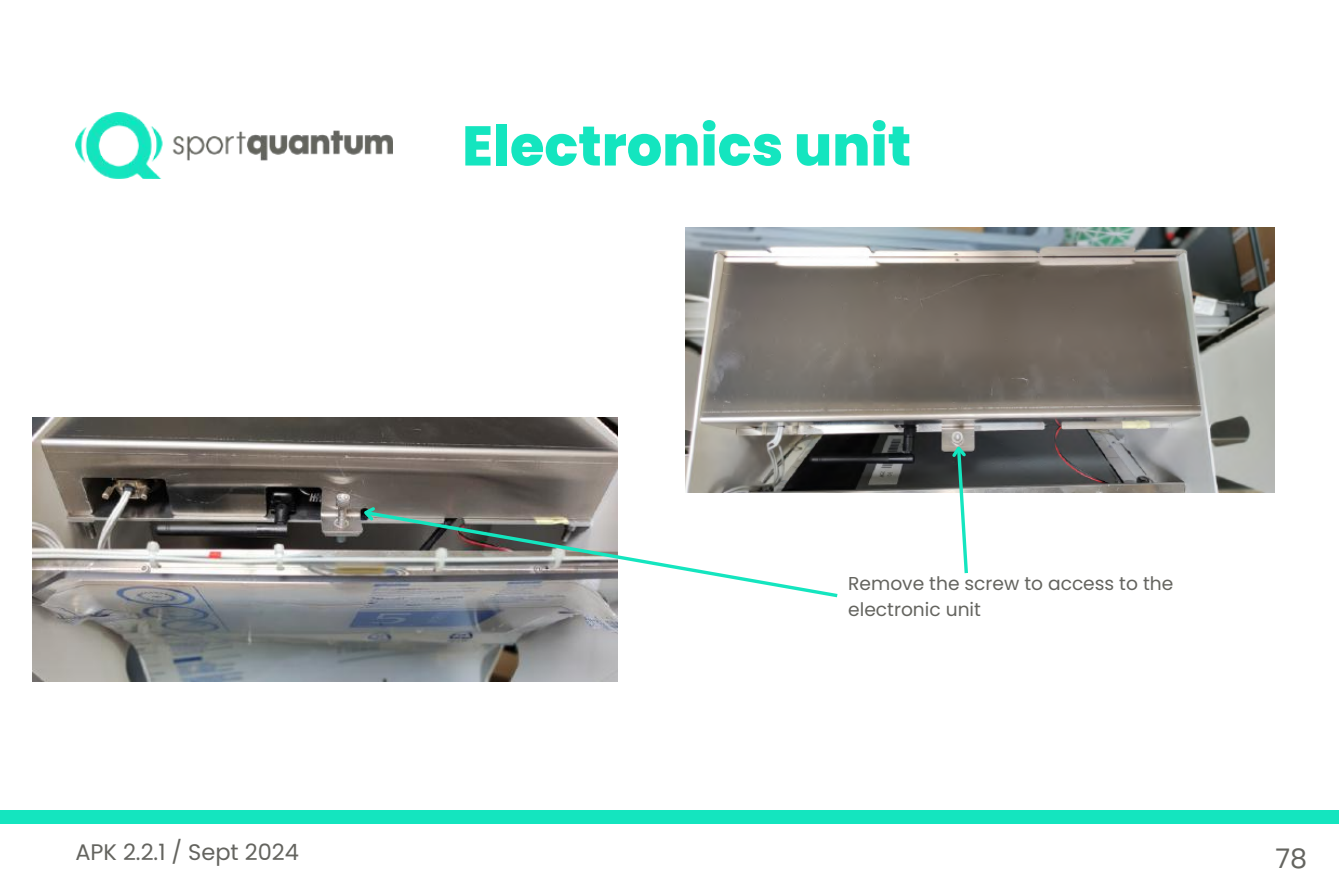
<style>
.page{position:relative;width:1339px;height:893px;background:#fff}
.page>*{position:absolute;margin:0;border:0;box-sizing:border-box;transform-origin:0 0}
.t1{font:800 55.8px "Poppins";color:#14e5bf}
.t2{font:27px "Poppins";color:#64645f}
.t3{font:22.5px "Poppins";color:#64645f}
.t4{font:18.68px/25.9px "Poppins";color:#64645f}
</style>
<div class="page">
<img style="left:32px;top:418px;width:586px;height:263px">
<img style="left:685px;top:228px;width:589px;height:265px">
<svg style="left:358px;top:502px;width:480px;height:97px"></svg>
<div style="left:0;top:810px;width:1339px;height:13px;background:#14e5bf"></div>
<img style="left:75px;top:112px;width:318px;height:66px">
<svg style="left:948px;top:442px;width:22px;height:132px"></svg>
<h1 class="t1" style="left:462px;top:107px;width:450px">Electronics unit</h1>
<p class="t4" style="left:848px;top:570px;width:326px">Remove the screw to access to the electronic unit</p>
<p class="t3" style="left:75px;top:836px;width:225px">APK 2.2.1 / Sept 2024</p>
<h2 class="t2" style="left:1275px;top:839px;width:33px">78</h2>
</div>
